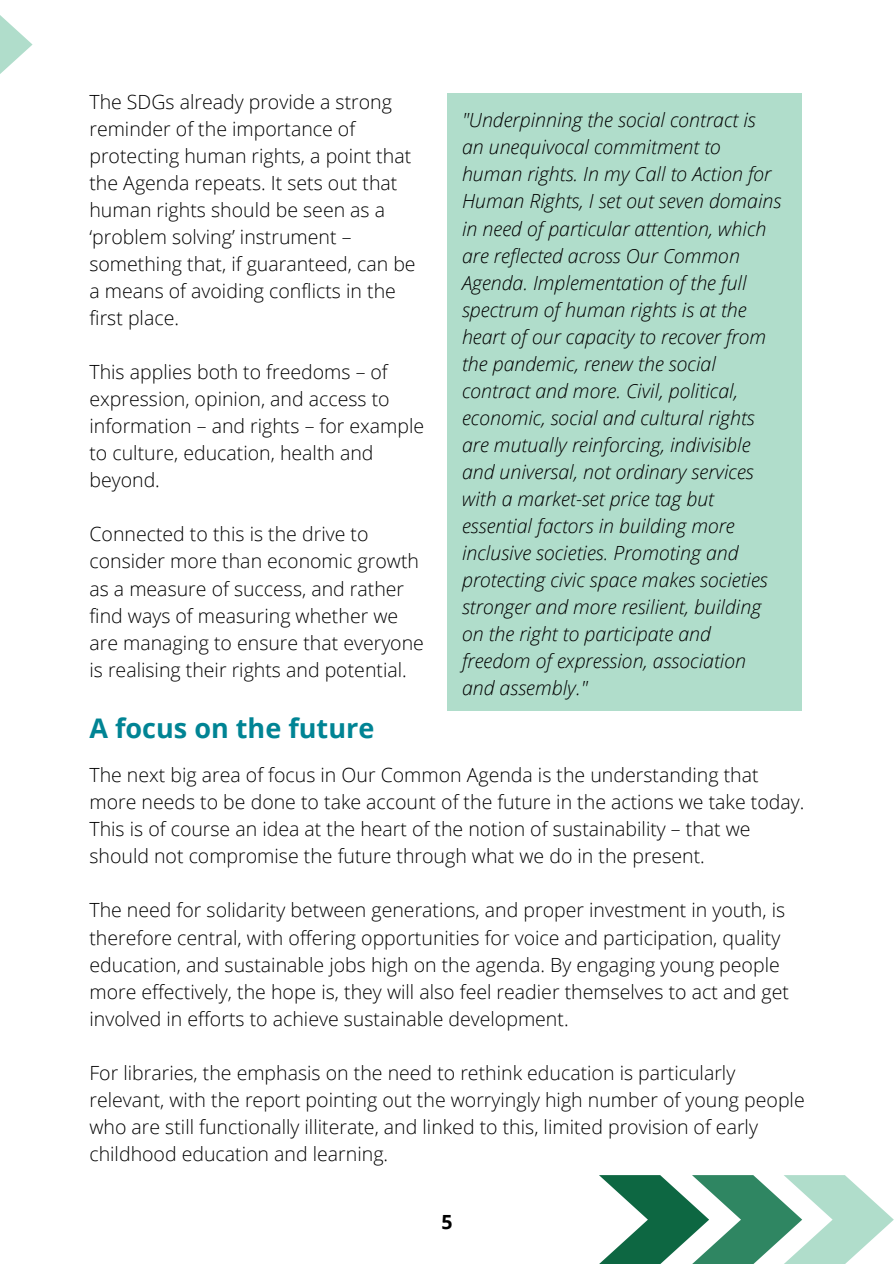
<style>
.page{position:relative;width:894px;height:1264px;background:#fff}
.page>*{position:absolute;margin:0;border:0;box-sizing:border-box;transform-origin:0 0}
.t1{font:700 27px "Open Sans";color:#008494}
.t2{font:300 19.5px/27px "Open Sans";color:#000}
.t3{font:italic 300 19.5px/27px "Open Sans";color:#000}
.t4{font:700 19.5px "Open Sans";color:#000}
</style>
<div class="page">
<svg style="left:599px;top:1175px;width:294px;height:88px"></svg>
<svg style="left:0;top:15px;width:33px;height:59px"></svg>
<div style="left:447px;top:93px;width:355px;height:617px;background:#b0ddcb"></div>
<p class="t2" style="left:89px;top:88px;width:327px">The SDGs already provide a strong reminder of the importance of protecting human rights, a point that the Agenda repeats. It sets out that human rights should be seen as a ‘problem solving’ instrument – something that, if guaranteed, can be a means of avoiding conflicts in the first place.</p>
<p class="t2" style="left:89px;top:358px;width:336px">This applies both to freedoms – of expression, opinion, and access to information – and rights – for example to culture, education, health and beyond.</p>
<p class="t2" style="left:89px;top:520px;width:336px">Connected to this is the drive to consider more than economic growth as a measure of success, and rather find ways of measuring whether we are managing to ensure that everyone is realising their rights and potential.</p>
<p class="t1" style="left:89px;top:708px;width:286px">A focus on the future</p>
<p class="t2" style="left:89px;top:761px;width:716px">The next big area of focus in Our Common Agenda is the understanding that more needs to be done to take account of the future in the actions we take today.<br>This is of course an idea at the heart of the notion of sustainability – that we should not compromise the future through what we do in the present.</p>
<p class="t2" style="left:89px;top:896px;width:701px">The need for solidarity between generations, and proper investment in youth, is therefore central, with offering opportunities for voice and participation, quality education, and sustainable jobs high on the agenda. By engaging young people more effectively, the hope is, they will also feel readier themselves to act and get involved in efforts to achieve sustainable development.</p>
<p class="t2" style="left:89px;top:1058px;width:716px">For libraries, the emphasis on the need to rethink education is particularly relevant, with the report pointing out the worryingly high number of young people who are still functionally illiterate, and linked to this, limited provision of early childhood education and learning.</p>
<p class="t3" style="left:462px;top:106px;width:321px">"Underpinning the social contract is an unequivocal commitment to human rights. In my Call to Action for Human Rights, I set out seven domains in need of particular attention, which are reflected across Our Common Agenda. Implementation of the full spectrum of human rights is at the heart of our capacity to recover from the pandemic, renew the social contract and more. Civil, political, economic, social and cultural rights are mutually reinforcing, indivisible and universal, not ordinary services with a market-set price tag but essential factors in building more inclusive societies. Promoting and protecting civic space makes societies stronger and more resilient, building on the right to participate and freedom of expression, association and assembly."</p>
<p class="t4" style="left:441px;top:1208px;width:13px">5</p>
</div>
